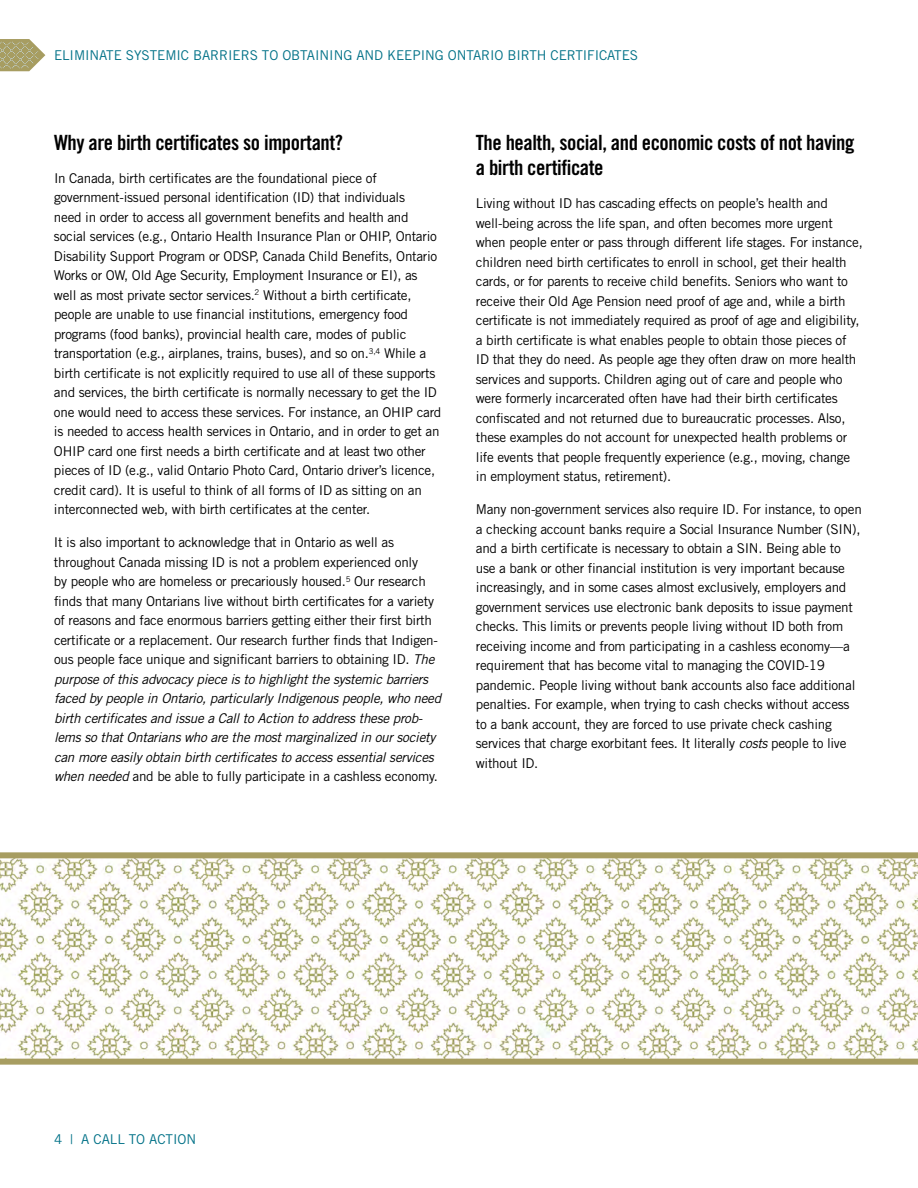
<style>
.page{position:relative;width:918px;height:1188px;background:#fff}
.page>*{position:absolute;margin:0;border:0;box-sizing:border-box;transform-origin:0 0}
.Headers_2{font:21px/25.5px "Trade Gothic Bold Cond Twenty";letter-spacing:-.02em;color:#000}
.Body_Copy{font:13.5px/19.5px "Trade Gothic";letter-spacing:-.02em;color:#000}
.t1{font:13.5px "Trade Gothic";letter-spacing:-.005em;color:#007187}
.s1{font-style:italic}
</style>
<div class="page">
<svg style="left:0;top:39px;width:46px;height:33px"></svg>
<svg style="left:0;top:852px;width:918px;height:213px"></svg>
<p class="t1" style="left:54px;top:47px;width:586px">ELIMINATE SYSTEMIC BARRIERS TO OBTAINING AND KEEPING ONTARIO BIRTH CERTIFICATES</p>
<p class="Headers_2" style="left:54px;top:130px;width:291px">Why are birth certificates so important?</p>
<p class="Body_Copy" style="left:54px;top:168px;width:389px">In Canada, birth certificates are the foundational piece of government-issued personal identification (ID) that individuals<br>need in order to access all government benefits and health and social services (e.g., Ontario Health Insurance Plan or OHIP, Ontario Disability Support Program or ODSP, Canada Child Benefits, Ontario Works or OW, Old Age Security, Employment Insurance or EI), as well as most private sector services.<sup>2</sup> Without a birth certificate, people are unable to use financial institutions, emergency food programs (food banks), provincial health care, modes of public transportation (e.g., airplanes, trains, buses), and so on.<sup>3,4</sup> While a birth certificate is not explicitly required to use all of these supports and services, the birth certificate is normally necessary to get the ID one would need to access these services. For instance, an OHIP card is needed to access health services in Ontario, and in order to get an OHIP card one first needs a birth certificate and at least two other pieces of ID (e.g., valid Ontario Photo Card, Ontario driver’s licence, credit card). It is useful to think of all forms of ID as sitting on an interconnected web, with birth certificates at the center.</p>
<p class="Body_Copy" style="left:54px;top:533px;width:389px">It is also important to acknowledge that in Ontario as well as throughout Canada missing ID is not a problem experienced only<br>by people who are homeless or precariously housed.<sup>5</sup> Our research finds that many Ontarians live without birth certificates for a variety of reasons and face enormous barriers getting either their first birth certificate or a replacement. Our research further finds that Indigen&shy;ous people face unique and significant barriers to obtaining ID. <span class="s1">The purpose of this advocacy piece is to highlight the systemic barriers faced by people in Ontario, particularly Indigenous people, who need birth certificates and issue a Call to Action to address these prob&shy;lems so that Ontarians who are the most marginalized in our society can more easily obtain birth certificates to access essential services when needed</span> and be able to fully participate in a cashless economy.</p>
<p class="Headers_2" style="left:476px;top:130px;width:380px">The health, social, and economic costs of not having a birth certificate</p>
<p class="Body_Copy" style="left:476px;top:194px;width:389px">Living without ID has cascading effects on people’s health and well-being across the life span, and often becomes more urgent when people enter or pass through different life stages. For instance, children need birth certificates to enroll in school, get their health cards, or for parents to receive child benefits. Seniors who want to receive their Old Age Pension need proof of age and, while a birth certificate is not immediately required as proof of age and eligibility, a birth certificate is what enables people to obtain those pieces of ID that they do need. As people age they often draw on more health services and supports. Children aging out of care and people who were formerly incarcerated often have had their birth certificates confiscated and not returned due to bureaucratic processes. Also, these examples do not account for unexpected health problems or life events that people frequently experience (e.g., moving, change in employment status, retirement).</p>
<p class="Body_Copy" style="left:476px;top:500px;width:387px">Many non-government services also require ID. For instance, to open a checking account banks require a Social Insurance Number (SIN), and a birth certificate is necessary to obtain a SIN. Being able to use a bank or other financial institution is very important because increasingly, and in some cases almost exclusively, employers and government services use electronic bank deposits to issue payment checks. This limits or prevents people living without ID both from receiving income and from participating in a cashless economy—a requirement that has become vital to managing the COVID-19 pandemic. People living without bank accounts also face additional penalties. For example, when trying to cash checks without access to a bank account, they are forced to use private check cashing services that charge exorbitant fees. It literally <span class="s1">costs</span> people to live without ID.</p>
<p class="t1" style="left:54px;top:1132px;width:144px">4 | A CALL TO ACTION</p>
</div>
